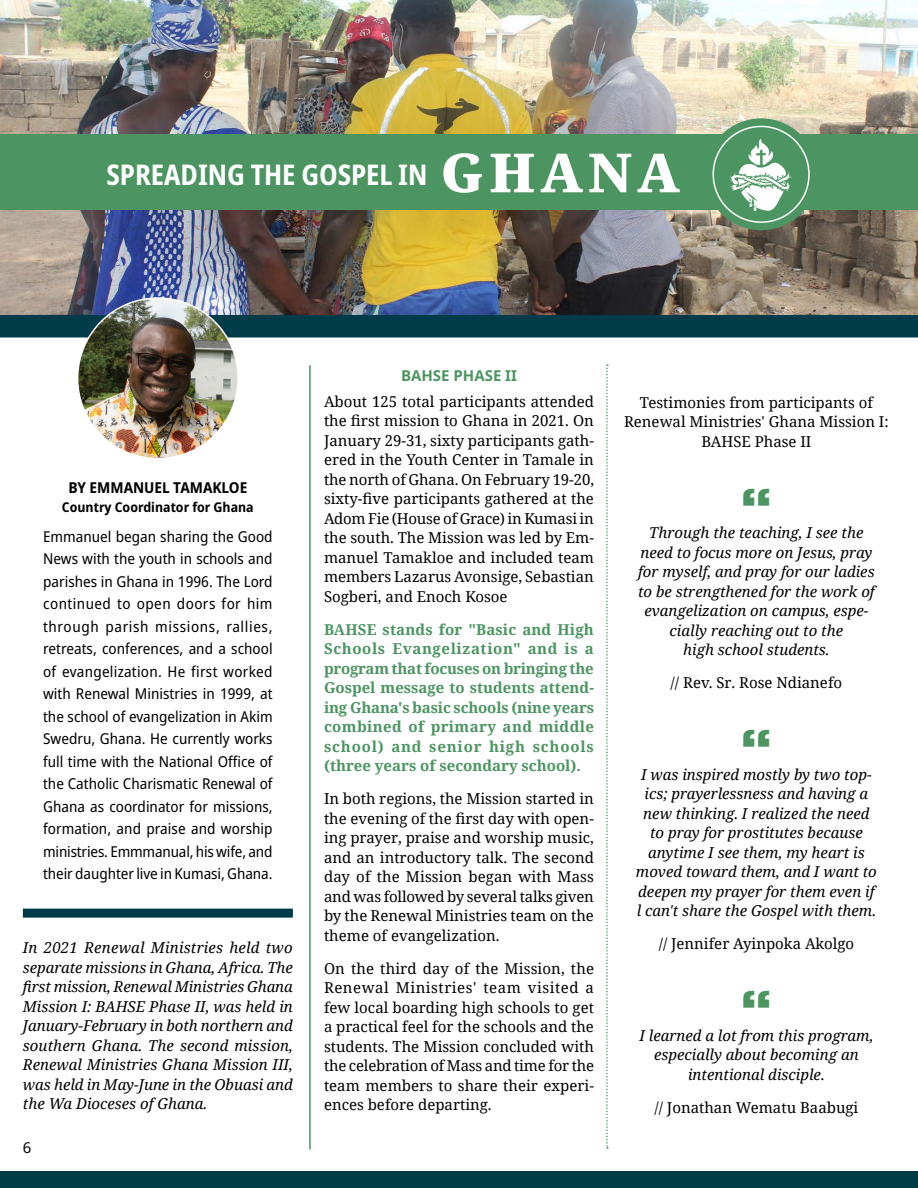
<style>
.page{position:relative;width:918px;height:1188px;background:#fff}
.page>*{position:absolute;margin:0;border:0;box-sizing:border-box;transform-origin:0 0}
.t1{font:800 45px "Rockwell";color:#4c9462}
.t2{font:700 condensed 28.5px "Noto Sans";color:#fff}
.t3{font:15px/19.5px "Noto Serif";color:#000;text-align:justify}
.t4{font:italic 15px/19.5px "Noto Serif";color:#000;text-align:center}
.t5{font:semi-condensed 15px/22.5px "Noto Sans";letter-spacing:-.005em;color:#000;text-align:justify}
.t6{font:700 15px/19.5px "Noto Serif";color:#4c9462;text-align:justify}
.t7{font:700 semi-condensed 15px "Noto Sans";color:#000}
.t8{font:700 15px "Noto Sans";color:#4c9462}
.t9{font:15px "Noto Sans";color:#000}
.t10{font:700 semi-condensed 13.5px "Noto Sans";color:#000}
.s1{font-family:"Noto Serif";font-weight:900;font-stretch:normal;font-size:54px}
</style>
<div class="page">
<div style="left:0;top:1171px;width:918px;height:17px;background:#003b49"></div>
<img style="left:0;top:0;width:918px;height:315px">
<div style="left:0;top:315px;width:918px;height:23px;background:#003b49"></div>
<svg style="left:606px;top:365px;width:2px;height:784px"></svg>
<div style="left:0;top:134px;width:918px;height:76px;background:#4c9462"></div>
<div style="left:705px;top:118px;width:112px;height:112px;background:#4c9462;border-radius:50%"></div>
<img style="left:731px;top:139px;width:60px;height:71px">
<hr style="left:309px;top:365px;width:2px;height:784px;background:#4c9462">
<img style="left:78px;top:298px;width:160px;height:161px;border-radius:80px">
<div style="left:713px;top:126px;width:97px;height:97px;border:2px solid #fff;border-radius:50%"></div>
<div style="left:23px;top:909px;width:270px;height:9px;background:#003b49"></div>
<h2 class="t2" style="left:107px;top:154px;width:575px">SPREADING THE GOSPEL IN <span class="s1">GHANA</span></h2>
<p class="t7" style="left:68px;top:476px;width:181px">BY EMMANUEL TAMAKLOE</p>
<p class="t10" style="left:62px;top:498px;width:193px">Country Coordinator for Ghana</p>
<p class="t5" style="left:43px;top:525px;width:231px">Emmanuel began sharing the Good News with the youth in schools and parishes in Ghana in 1996. The Lord continued to open doors for him through parish missions, rallies, retreats, conferences, and a school of evangelization. He first worked with Renewal Ministries in 1999, at the school of evangelization in Akim Swedru, Ghana. He currently works full time with the National Office of the Catholic Charismatic Renewal of Ghana as coordinator for missions, formation, and praise and worship ministries. Emmmanual, his wife, and their daughter live in Kumasi, Ghana.</p>
<p class="t4" style="left:23px;top:937px;width:272px;text-align:justify">In 2021 Renewal Ministries held two separate missions in Ghana, Africa. The first mission, Renewal Ministries Ghana Mission I: BAHSE Phase II, was held in January-February in both northern and southern Ghana. The second mission, Renewal Ministries Ghana Mission III, was held in May-June in the Obuasi and the Wa Dioceses of Ghana.</p>
<p class="t9" style="left:23px;top:1137px;width:10px">6</p>
<p class="t8" style="left:401px;top:365px;width:117px">BAHSE PHASE II</p>
<p class="t3" style="left:324px;top:391px;width:272px">About 125 total participants attended the first mission to Ghana in 2021. On January 29-31, sixty participants gath&shy;ered in the Youth Center in Tamale in the north of Ghana. On February 19-20, sixty-five participants gathered at the Adom Fie (House of Grace) in Kumasi in the south. The Mission was led by Em&shy;manuel Tamakloe and included team members Lazarus Avonsige, Sebastian Sogberi, and Enoch Kosoe</p>
<p class="t6" style="left:324px;top:619px;width:272px">BAHSE stands for "Basic and High Schools Evangelization" and is a program that focuses on bringing the Gospel message to students attend&shy;ing Ghana's basic schools (nine years combined of primary and middle school) and senior high schools (three years of secondary school).</p>
<p class="t3" style="left:324px;top:789px;width:272px">In both regions, the Mission started in the evening of the first day with open&shy;ing prayer, praise and worship music, and an introductory talk. The second day of the Mission began with Mass and was followed by several talks given by the Renewal Ministries team on the theme of evangelization.</p>
<p class="t3" style="left:324px;top:958px;width:272px">On the third day of the Mission, the Renewal Ministries' team visited a few local boarding high schools to get a practical feel for the schools and the students. The Mission concluded with the celebration of Mass and time for the team members to share their experi&shy;ences before departing.</p>
<p class="t3" style="left:624px;top:392px;width:266px;text-align:center">Testimonies from participants of<br>Renewal Ministries' Ghana Mission I:<br>BAHSE Phase II</p>
<h1 class="t1" style="left:740px;top:477px;width:34px">“</h1>
<p class="t4" style="left:638px;top:522px;width:238px">Through the teaching, I see the need to focus more on Jesus, pray for myself, and pray for our ladies to be strengthened for the work of evangelization on campus, espe&shy;cially reaching out to the<br>high school students.</p>
<p class="t3" style="left:671px;top:672px;width:173px">// Rev. Sr. Rose Ndianefo</p>
<h1 class="t1" style="left:740px;top:719px;width:34px">“</h1>
<p class="t4" style="left:636px;top:764px;width:242px">I was inspired mostly by two top&shy;ics; prayerlessness and having a new thinking. I realized the need to pray for prostitutes because anytime I see them, my heart is moved toward them, and I want to deepen my prayer for them even if l can't share the Gospel with them.</p>
<p class="t3" style="left:659px;top:933px;width:197px">// Jennifer Ayinpoka Akolgo</p>
<h1 class="t1" style="left:740px;top:980px;width:34px">“</h1>
<p class="t4" style="left:639px;top:1025px;width:236px">I learned a lot from this program, especially about becoming an intentional disciple.</p>
<p class="t3" style="left:654px;top:1097px;width:205px">// Jonathan Wematu Baabugi</p>
</div>
